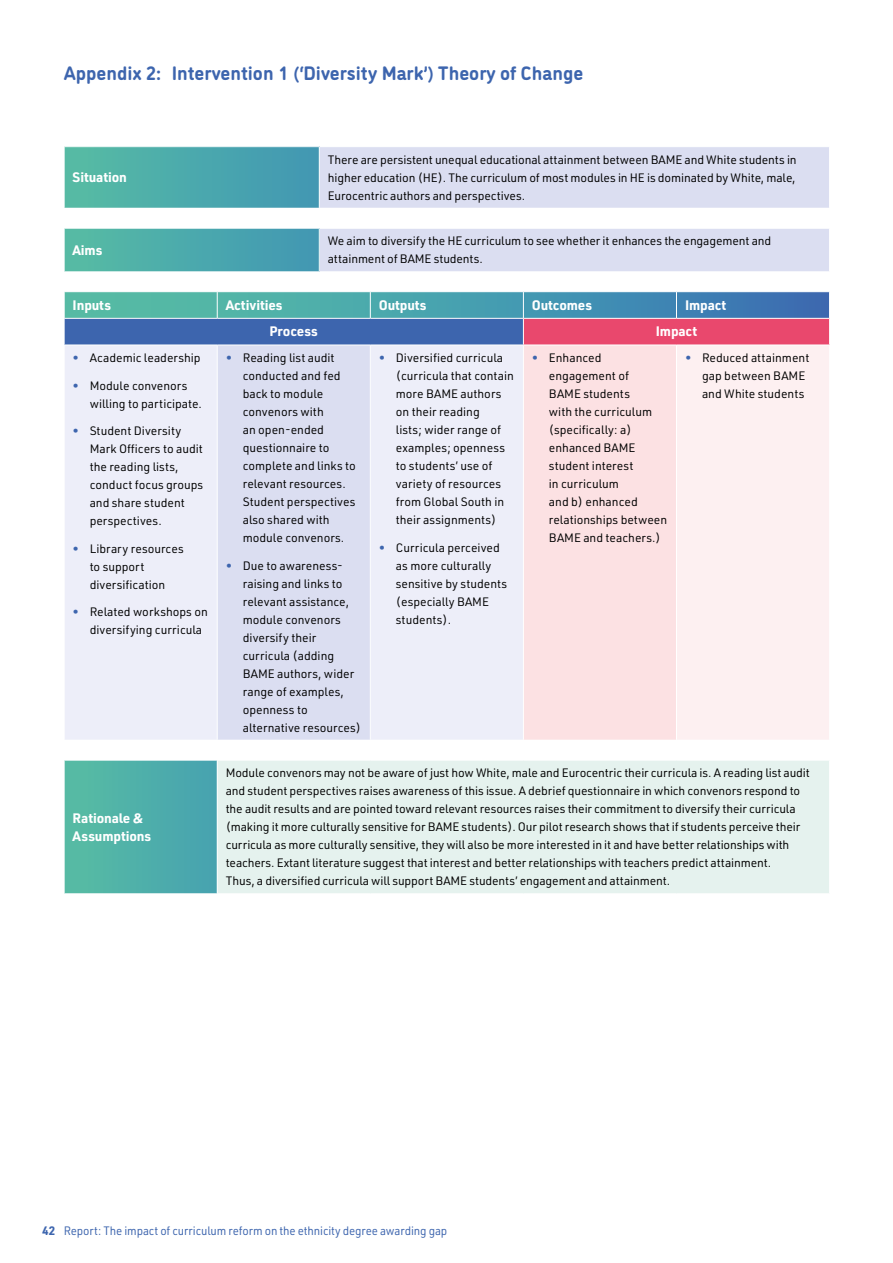
<style>
.page{position:relative;width:893px;height:1263px;background:#fff}
.page>*{position:absolute;margin:0;border:0;box-sizing:border-box;transform-origin:0 0}
.t1{font:700 19.5px "DI Nosaur";color:#3d65ae}
.t2{font:700 13.5px/18px "URWDIN";letter-spacing:-.01em;color:#fff}
.t3{font:12px/18px "URWDIN";color:#000}
.t4{font:12px "URWDIN";letter-spacing:-.01em;color:#3d65ae;scale:.95 1}
.s1{color:#3d65ae}
.s2{font-weight:700}
</style>
<div class="page">
<div style="left:64px;top:147px;width:255px;height:61px;background:linear-gradient(to right,#56bca4,#4197b4)"></div>
<div style="left:320px;top:147px;width:509px;height:124px;background:#dbdef1"></div>
<div style="left:64px;top:208px;width:766px;height:20px;background:#fff"></div>
<div style="left:64px;top:228px;width:255px;height:44px;background:linear-gradient(to right,#56bca4,#4197b4)"></div>
<hr style="left:64px;top:147px;width:1px;height:61px;background:#fff">
<hr style="left:319px;top:228px;width:511px;height:1px;background:#fff">
<hr style="left:64px;top:229px;width:1px;height:42px;background:#fff">
<hr style="left:64px;top:228px;width:255px;height:1px;background:#fff">
<hr style="left:64px;top:271px;width:255px;height:1px;background:#fff">
<div style="left:65px;top:346px;width:458px;height:394px;background:#edeef9"></div>
<div style="left:217px;top:345px;width:153px;height:395px;background:#dbdef1"></div>
<div style="left:523px;top:345px;width:153px;height:395px;background:#fce1e3"></div>
<div style="left:676px;top:345px;width:154px;height:395px;background:#fdf0f1"></div>
<div style="left:64px;top:760px;width:153px;height:134px;background:#4fb0aa"></div>
<div style="left:217px;top:760px;width:613px;height:134px;background:#e5f2ee"></div>
<hr style="left:217px;top:345px;width:1px;height:395px;background:#fff">
<hr style="left:370px;top:345px;width:1px;height:395px;background:#fff">
<hr style="left:523px;top:345px;width:1px;height:395px;background:#fff">
<hr style="left:676px;top:345px;width:1px;height:395px;background:#fff">
<hr style="left:829px;top:345px;width:1px;height:395px;background:#fff">
<hr style="left:217px;top:345px;width:153px;height:1px;background:#fff">
<svg style="left:64px;top:292px;width:766px;height:53px;background:#6a7fa4"></svg>
<hr style="left:523px;top:345px;width:153px;height:1px;background:#fff">
<hr style="left:676px;top:345px;width:154px;height:1px;background:#fff">
<hr style="left:64px;top:760px;width:1px;height:133px;background:#fff">
<hr style="left:64px;top:893px;width:153px;height:1px;background:#fff">
<hr style="left:217px;top:760px;width:1px;height:133px;background:#fff">
<hr style="left:829px;top:760px;width:1px;height:133px;background:#fff">
<hr style="left:217px;top:893px;width:153px;height:1px;background:#fff">
<hr style="left:370px;top:893px;width:153px;height:1px;background:#fff">
<hr style="left:523px;top:893px;width:153px;height:1px;background:#fff">
<hr style="left:676px;top:893px;width:154px;height:1px;background:#fff">
<hr style="left:64px;top:760px;width:153px;height:1px;background:#fff">
<hr style="left:217px;top:760px;width:153px;height:1px;background:#fff">
<hr style="left:370px;top:760px;width:153px;height:1px;background:#fff">
<hr style="left:523px;top:760px;width:153px;height:1px;background:#fff">
<hr style="left:676px;top:760px;width:154px;height:1px;background:#fff">
<h1 class="t1" style="left:64px;top:58px;width:521px">Appendix 2: Intervention 1 (‘Diversity Mark’) Theory of Change</h1>
<p class="t2" style="left:73px;top:168px;width:56px">Situation</p>
<p class="t3" style="left:328px;top:150px;width:470px;text-align:justify">There are persistent unequal educational attainment between BAME and White students in higher education (HE). The curriculum of most modules in HE is dominated by White, male, Eurocentric authors and perspectives.</p>
<p class="t2" style="left:73px;top:240px;width:31px">Aims</p>
<p class="t3" style="left:328px;top:232px;width:445px">We aim to diversify the HE curriculum to see whether it enhances the engagement and attainment of BAME students.</p>
<p class="t2" style="left:73px;top:295px;width:40px">Inputs</p>
<p class="t2" style="left:226px;top:295px;width:58px">Activities</p>
<p class="t2" style="left:379px;top:295px;width:49px">Outputs</p>
<p class="t2" style="left:532px;top:295px;width:62px">Outcomes</p>
<p class="t2" style="left:685px;top:295px;width:43px">Impact</p>
<p class="t2" style="left:270px;top:322px;width:50px">Process</p>
<p class="t2" style="left:656px;top:322px;width:43px">Impact</p>
<p class="t3" style="left:73px;top:348px;width:130px"><span class="s1">•</span> Academic leadership</p>
<p class="t3" style="left:90px;top:376px;width:114px;text-indent:-17px"><span class="s1">•</span> Module convenors willing to participate.</p>
<p class="t3" style="left:90px;top:422px;width:115px;text-indent:-17px"><span class="s1">•</span> Student Diversity<br>Mark Officers to audit the reading lists, conduct focus groups and share student perspectives.</p>
<p class="t3" style="left:90px;top:539px;width:96px;text-indent:-17px"><span class="s1">•</span> Library resources to support diversification</p>
<p class="t3" style="left:90px;top:603px;width:120px;text-indent:-17px"><span class="s1">•</span> Related workshops on diversifying curricula</p>
<p class="t3" style="left:243px;top:348px;width:115px;text-indent:-17px"><span class="s1">•</span> Reading list audit conducted and fed back to module convenors with<br>an open-ended questionnaire to complete and links to relevant resources.<br>Student perspectives also shared with module convenors.</p>
<p class="t3" style="left:243px;top:556px;width:120px;text-indent:-17px"><span class="s1">•</span> Due to awareness&shy;raising and links to relevant assistance, module convenors diversify their curricula (adding<br>BAME authors, wider range of examples, openness to alternative resources)</p>
<p class="t3" style="left:396px;top:348px;width:120px;text-indent:-17px"><span class="s1">•</span> Diversified curricula (curricula that contain more BAME authors on their reading<br>lists; wider range of examples; openness to students’ use of variety of resources from Global South in their assignments)</p>
<p class="t3" style="left:396px;top:538px;width:113px;text-indent:-17px"><span class="s1">•</span> Curricula perceived as more culturally sensitive by students (especially BAME students).</p>
<p class="t3" style="left:549px;top:348px;width:120px;text-indent:-17px"><span class="s1">•</span> Enhanced engagement of<br>BAME students<br>with the curriculum (specifically: a) enhanced BAME student interest<br>in curriculum<br>and b) enhanced relationships between<br>BAME and teachers.)</p>
<p class="t3" style="left:702px;top:348px;width:109px;text-indent:-17px"><span class="s1">•</span> Reduced attainment gap between BAME and White students</p>
<p class="t2" style="left:73px;top:808px;width:80px">Rationale &amp;<br>Assumptions</p>
<p class="t3" style="left:226px;top:764px;width:586px">Module convenors may not be aware of just how White, male and Eurocentric their curricula is. A reading list audit and student perspectives raises awareness of this issue. A debrief questionnaire in which convenors respond to the audit results and are pointed toward relevant resources raises their commitment to diversify their curricula (making it more culturally sensitive for BAME students). Our pilot research shows that if students perceive their curricula as more culturally sensitive, they will also be more interested in it and have better relationships with teachers. Extant literature suggest that interest and better relationships with teachers predict attainment.<br>Thus, a diversified curricula will support BAME students’ engagement and attainment.</p>
<p class="t4" style="left:42px;top:1222px;width:428px"><span class="s2">42</span> Report: The impact of curriculum reform on the ethnicity degree awarding gap</p>
</div>
